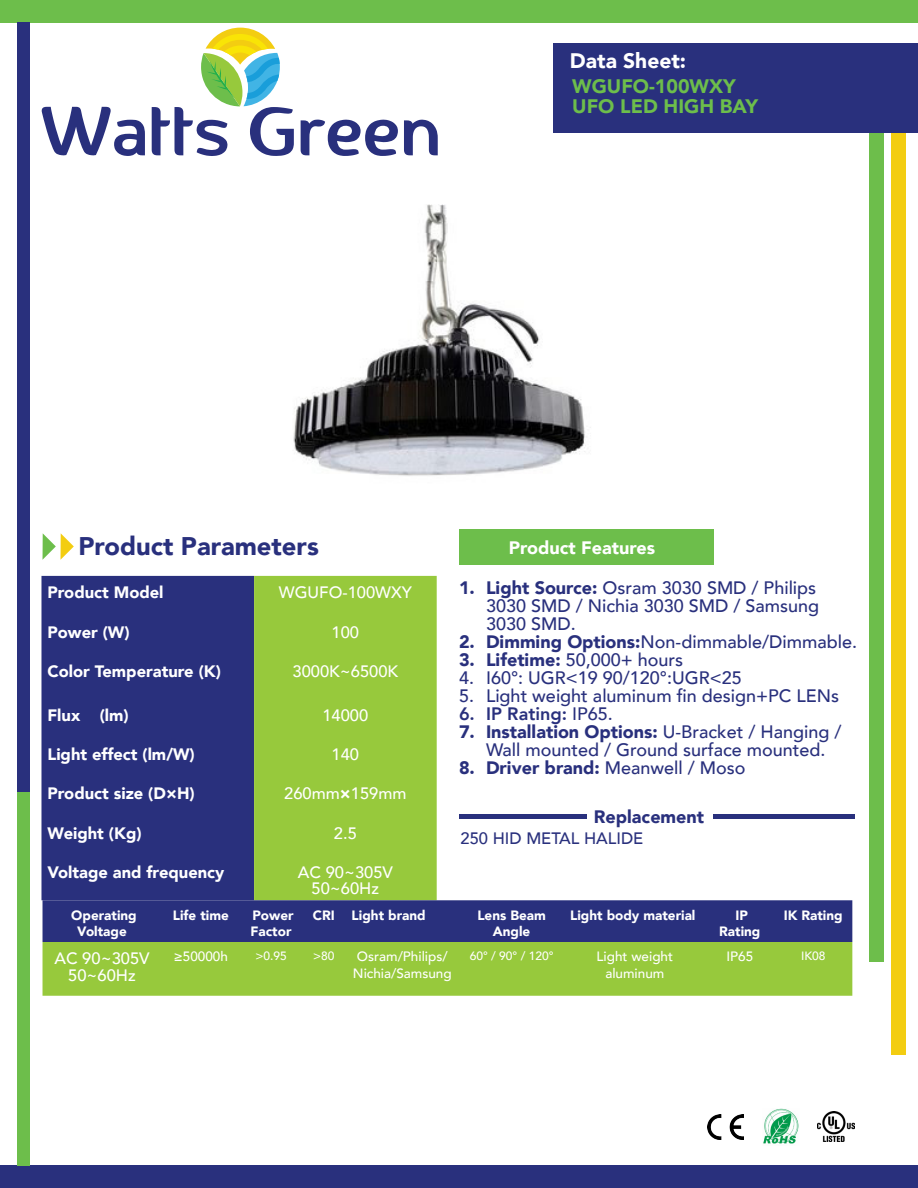
<style>
.page{position:relative;width:918px;height:1188px;background:#fff}
.page>*{position:absolute;margin:0;border:0;box-sizing:border-box;transform-origin:0 0}
.t1{font:900 25.5px "Avenir";color:#29307d}
.t2{font:900 21px "Avenir";color:#fff}
.product_name{font:900 19.5px "Avenir";color:#6dbe4b}
.t3{font:500 18px/18px "Avenir";color:#29307d}
.t4{font:900 18px "Avenir";color:#29307d}
.t5{font:800 18px "Avenir";color:#29307d}
.t6{font:900 18px "Avenir";color:#fff}
.TABLA_TITLE{font:900 16.5px "Avenir";color:#fff}
.table_text{font:500 16.5px/16.5px "Avenir";color:#fff;text-align:center}
.parrafo{font:500 16.5px "Avenir";color:#29307d}
.TABLA_TITLE-2{font:900 13.5px/16.2px "Avenir";color:#fff;text-align:center}
.table_text-2{font:500 13.5px/16.5px "Avenir";color:#fff}
.table_text-3{font:500 12px "Avenir";color:#fff}
.s1{font-weight:900}
.s2{font-weight:500}
</style>
<div class="page">
<div style="left:891px;top:132px;width:15px;height:923px;background:#f3cd11"></div>
<div style="left:869px;top:132px;width:15px;height:830px;background:#6dbe4b"></div>
<div style="left:553px;top:43px;width:365px;height:89px;background:#29307d"></div>
<div style="left:0;top:1165px;width:918px;height:23px;background:#29307d"></div>
<div style="left:0;top:0;width:918px;height:23px;background:#6dbe4b"></div>
<div style="left:17px;top:593px;width:12px;height:572px;background:#6dbe4b"></div>
<div style="left:17px;top:23px;width:12px;height:769px;background:#29307d"></div>
<svg style="left:42px;top:107px;width:103px;height:49px"></svg>
<svg style="left:301px;top:120px;width:97px;height:36px"></svg>
<svg style="left:404px;top:120px;width:34px;height:35px"></svg>
<svg style="left:152px;top:28px;width:142px;height:128px"></svg>
<div style="left:459px;top:529px;width:255px;height:36px;background:#6dbe4b"></div>
<svg style="left:43px;top:533px;width:31px;height:27px"></svg>
<div style="left:459px;top:814px;width:128px;height:5px;background:#29307d"></div>
<div style="left:713px;top:814px;width:141px;height:5px;background:#29307d"></div>
<div style="left:41px;top:576px;width:213px;height:324px;background:#29307d"></div>
<div style="left:254px;top:576px;width:183px;height:324px;background:#97c93c"></div>
<img style="left:708px;top:1114px;width:36px;height:26px">
<img style="left:763px;top:1108px;width:36px;height:36px">
<img style="left:817px;top:1112px;width:37px;height:30px">
<div style="left:43px;top:900px;width:809px;height:42px;background:#29307d"></div>
<div style="left:43px;top:942px;width:809px;height:54px;background:#97c93c"></div>
<img style="left:293px;top:205px;width:298px;height:271px">
<p class="t2" style="left:570px;top:43px;width:118px">Data Sheet:</p>
<p class="product_name" style="left:572px;top:70px;width:165px">WGUFO-100WXY</p>
<p class="product_name" style="left:572px;top:89px;width:187px">UFO LED HIGH BAY</p>
<h1 class="t1" style="left:79px;top:524px;width:242px">Product Parameters</h1>
<p class="t6" style="left:509px;top:532px;width:148px">Product Features</p>
<p class="t3" style="left:486px;top:578px;width:335px;text-indent:-27px"><span class="s1">1. Light Source:</span> Osram 3030 SMD / Philips<br>3030 SMD / Nichia 3030 SMD / Samsung<br>3030 SMD.</p>
<p class="t3" style="left:459px;top:632px;width:400px"><span class="s1">2. Dimming Options:</span>Non-dimmable/Dimmable.</p>
<p class="t3" style="left:459px;top:650px;width:226px"><span class="s1">3. Lifetime:</span> 50,000+ hours</p>
<p class="t3" style="left:459px;top:668px;width:284px">4. I60°: UGR&lt;19 90/120°:UGR&lt;25</p>
<p class="t3" style="left:459px;top:686px;width:382px">5. Light weight aluminum fin design+PC LENs</p>
<p class="t5" style="left:459px;top:700px;width:155px">6. IP Rating: <span class="s2">IP65.</span></p>
<p class="t3" style="left:486px;top:722px;width:357px;text-indent:-27px"><span class="s1">7. Installation Options:</span> U-Bracket / Hanging /<br>Wall mounted / Ground surface mounted.</p>
<p class="t4" style="left:459px;top:752px;width:288px">8. Driver brand: <span class="s2">Meanwell / Moso</span></p>
<p class="TABLA_TITLE" style="left:47px;top:579px;width:118px">Product Model</p>
<p class="table_text" style="left:279px;top:584px;width:134px">WGUFO-100WXY</p>
<p class="TABLA_TITLE" style="left:47px;top:618px;width:84px">Power (W)</p>
<p class="table_text" style="left:332px;top:623px;width:29px">100</p>
<p class="TABLA_TITLE" style="left:47px;top:657px;width:175px">Color Temperature (K)</p>
<p class="table_text" style="left:293px;top:662px;width:107px">3000K~6500K</p>
<p class="TABLA_TITLE" style="left:47px;top:701px;width:83px">Flux (lm)</p>
<p class="table_text" style="left:322px;top:706px;width:47px">14000</p>
<p class="TABLA_TITLE" style="left:47px;top:740px;width:149px">Light effect (lm/W)</p>
<p class="table_text" style="left:332px;top:745px;width:29px">140</p>
<p class="TABLA_TITLE" style="left:47px;top:779px;width:149px">Product size (D×H)</p>
<p class="table_text" style="left:284px;top:784px;width:124px">260mm<span class="s1">×</span>159mm</p>
<p class="TABLA_TITLE" style="left:47px;top:819px;width:96px">Weight (Kg)</p>
<p class="table_text" style="left:334px;top:824px;width:24px">2.5</p>
<p class="TABLA_TITLE" style="left:47px;top:858px;width:178px">Voltage and frequency</p>
<p class="table_text" style="left:298px;top:863px;width:97px">AC 90~305V<br>50~60Hz</p>
<p class="TABLA_TITLE-2" style="left:71px;top:907px;width:67px">Operating<br>Voltage</p>
<p class="TABLA_TITLE-2" style="left:173px;top:907px;width:57px">Life time</p>
<p class="TABLA_TITLE-2" style="left:251px;top:907px;width:45px;text-align:left">Power<br>Factor</p>
<p class="TABLA_TITLE-2" style="left:313px;top:907px;width:23px">CRI</p>
<p class="TABLA_TITLE-2" style="left:352px;top:907px;width:76px">Light brand</p>
<p class="TABLA_TITLE-2" style="left:477px;top:907px;width:70px">Lens Beam<br>Angle</p>
<p class="TABLA_TITLE-2" style="left:570px;top:907px;width:127px">Light body material</p>
<p class="TABLA_TITLE-2" style="left:736px;top:907px;width:14px">IP</p>
<p class="t4" style="left:594px;top:801px;width:112px">Replacement</p>
<p class="parrafo" style="left:461px;top:824px;width:184px">250 HID METAL HALIDE</p>
<p class="TABLA_TITLE-2" style="left:784px;top:907px;width:60px">IK Rating</p>
<p class="TABLA_TITLE-2" style="left:719px;top:923px;width:43px">Rating</p>
<p class="table_text" style="left:55px;top:950px;width:97px">AC 90~305V<br>50~60Hz</p>
<p class="table_text-2" style="left:174px;top:948px;width:56px">≥50000h</p>
<p class="table_text-3" style="left:255px;top:945px;width:33px">&gt;0.95</p>
<p class="table_text-3" style="left:313px;top:945px;width:23px">&gt;80</p>
<p class="table_text-2" style="left:353px;top:948px;width:100px">Osram/Philips/<br>Nichia/Samsung</p>
<p class="table_text-3" style="left:470px;top:945px;width:85px">60° / 90° / 120°</p>
<p class="table_text-2" style="left:597px;top:948px;width:78px">Light weight</p>
<p class="table_text-2" style="left:605px;top:964px;width:61px">aluminum</p>
<p class="table_text-2" style="left:726px;top:948px;width:28px">IP65</p>
<p class="table_text-3" style="left:801px;top:945px;width:26px">IK08</p>
</div>
